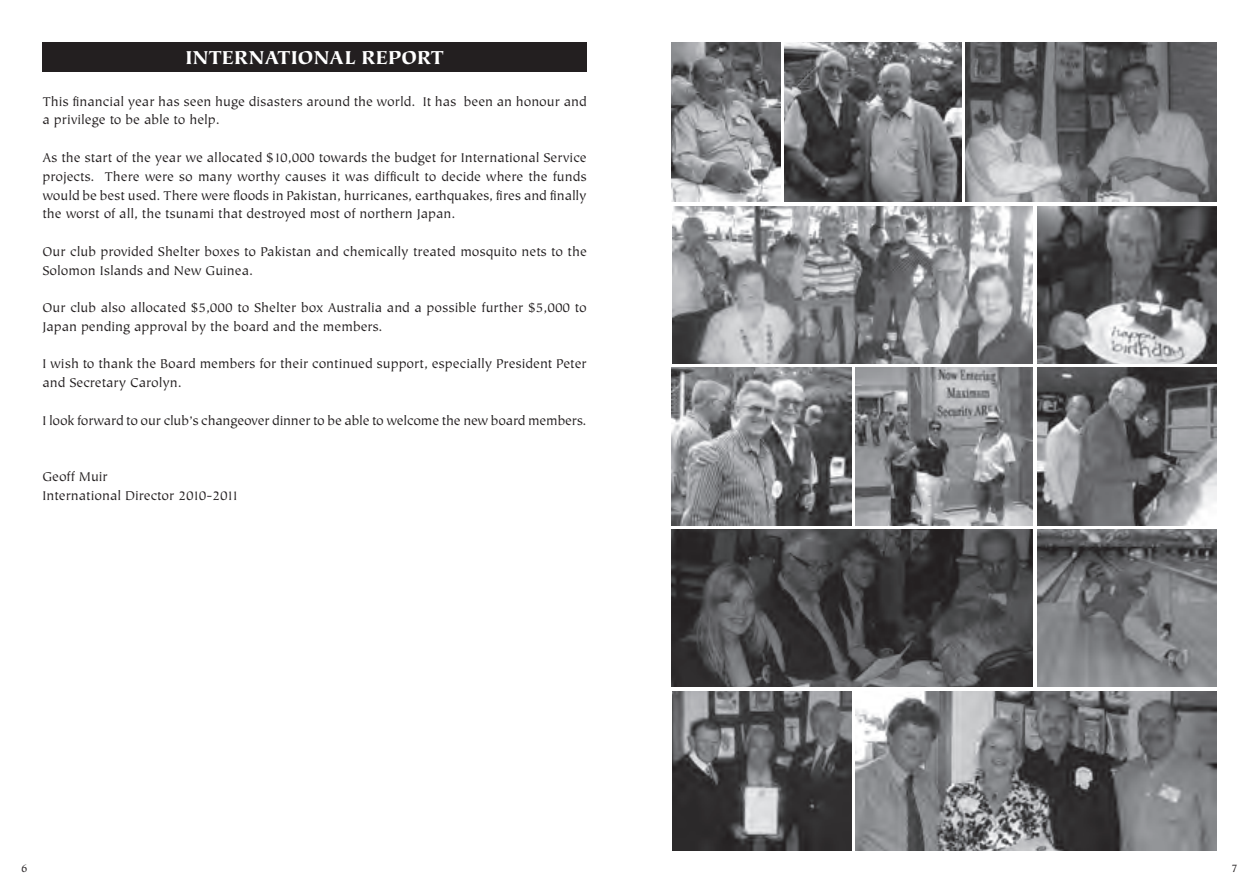
<style>
.page{position:relative;width:1259px;height:893px;background:#fff}
.page>*{position:absolute;margin:0;border:0;box-sizing:border-box;transform-origin:0 0}
.t1{font:900 21px "Tiepolo";color:#fff}
.t2{font:14.25px/18.8px "Tiepolo";color:#231f20}
.t3{font:12px "Tiepolo";color:#231f20}
</style>
<div class="page">
<div style="left:43px;top:43px;width:544px;height:29px;background:#231f20"></div>
<img style="left:672px;top:529px;width:361px;height:158px">
<img style="left:672px;top:43px;width:108px;height:159px">
<img style="left:1037px;top:206px;width:179px;height:158px">
<img style="left:672px;top:368px;width:179px;height:157px">
<img style="left:1037px;top:529px;width:179px;height:158px">
<img style="left:855px;top:691px;width:361px;height:159px">
<img style="left:672px;top:206px;width:361px;height:158px">
<img style="left:672px;top:691px;width:179px;height:159px">
<img style="left:965px;top:43px;width:251px;height:159px">
<img style="left:1037px;top:368px;width:179px;height:157px">
<img style="left:855px;top:368px;width:178px;height:157px">
<img style="left:784px;top:43px;width:177px;height:159px">
<h1 class="t1" style="left:185px;top:46px;width:22px">INTE</h1>
<h1 class="t1" style="left:234px;top:46px;width:29px">RNATIONAL</h1>
<h1 class="t1" style="left:361px;top:46px;width:15px">REPO</h1>
<h1 class="t1" style="left:417px;top:46px;width:22px">RT</h1>
<p class="t2" style="left:42px;top:92px;width:546px">This financial year has seen huge disasters around the world. It has been an honour and a privilege to be able to help.</p>
<p class="t2" style="left:42px;top:149px;width:546px;text-align:justify">As the start of the year we allocated $10,000 towards the budget for International Service projects. There were so many worthy causes it was difficult to decide where the funds would be best used. There were floods in Pakistan, hurricanes, earthquakes, fires and finally the worst of all, the tsunami that destroyed most of northern Japan.</p>
<p class="t2" style="left:42px;top:242px;width:546px">Our club provided Shelter boxes to Pakistan and chemically treated mosquito nets to the<br>Solomon Islands and New Guinea.</p>
<p class="t2" style="left:42px;top:299px;width:546px">Our club also allocated $5,000 to Shelter box Australia and a possible further $5,000 to<br>Japan pending approval by the board and the members.</p>
<p class="t2" style="left:42px;top:355px;width:546px">I wish to thank the Board members for their continued support, especially President Peter and Secretary Carolyn.</p>
<p class="t2" style="left:42px;top:411px;width:545px">I look forward to our club’s changeover dinner to be able to welcome the new board members.</p>
<p class="t2" style="left:42px;top:467px;width:198px">Geoff Muir<br>International Director 2010-2011</p>
<p class="t3" style="left:21px;top:861px;width:8px">6</p>
<p class="t3" style="left:1231px;top:861px;width:8px">7</p>
</div>
